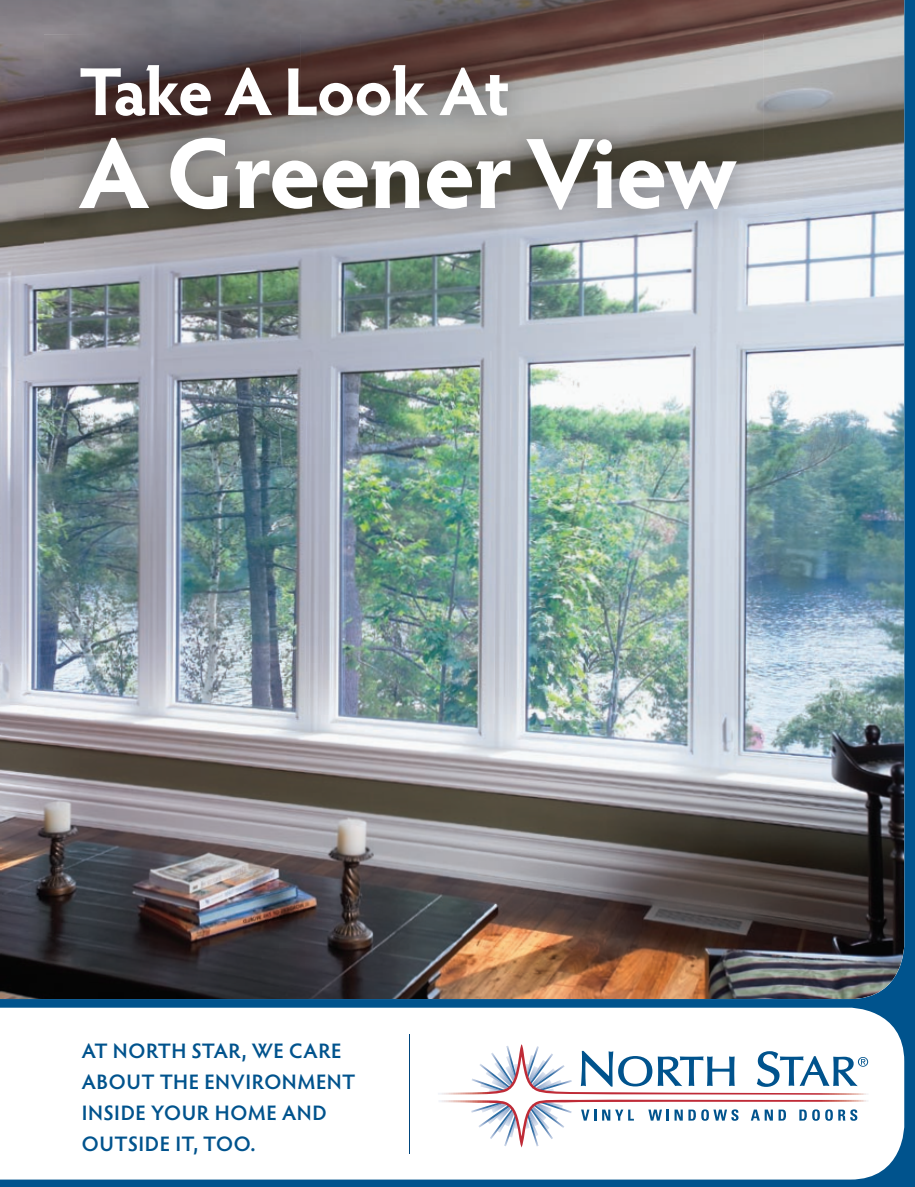
<style>
.page{position:relative;width:915px;height:1187px;background:#fff}
.page>*{position:absolute;margin:0;border:0;box-sizing:border-box;transform-origin:0 0}
.t1{font:700 100.5px "Hypatia Sans Pro";letter-spacing:-.02em;color:#fff}
.t2{font:700 67.95px "Hypatia Sans Pro";letter-spacing:-.025em;color:#fff}
.t3{font:600 21px/31px "Hypatia Sans Pro";letter-spacing:.025em;color:#00538d}
</style>
<div class="page">
<img style="left:0;top:0;width:914px;height:1186px">
<h2 class="t2" style="left:79px;top:43px;width:432px">Take A Look At</h2>
<h1 class="t1" style="left:79px;top:102px;width:659px">A Greener View</h1>
<p class="t3" style="left:82px;top:1033px;width:275px">AT NORTH STAR, WE CARE<br>ABOUT THE ENVIRONMENT<br>INSIDE YOUR HOME AND<br>OUTSIDE IT, TOO.</p>
</div>
